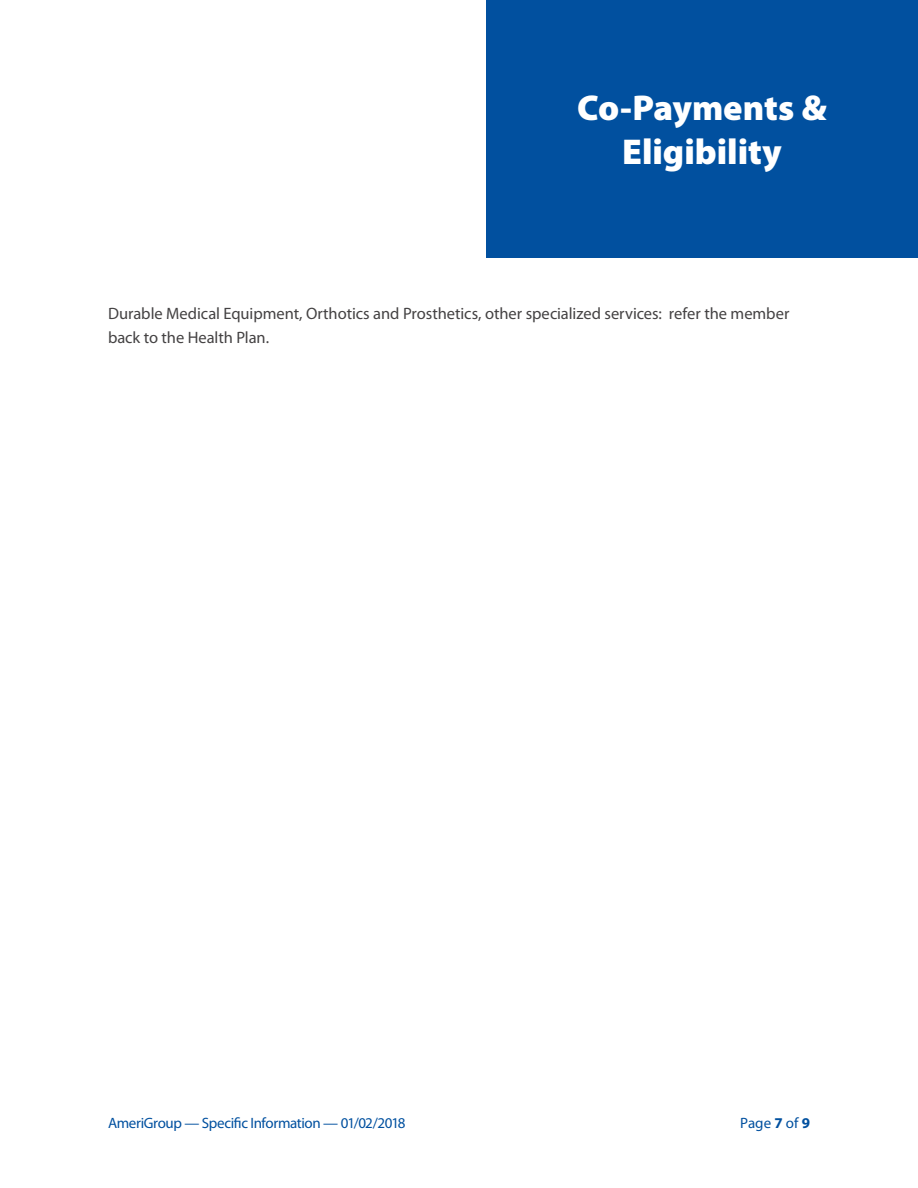
<style>
.page{position:relative;width:918px;height:1188px;background:#fff}
.page>*{position:absolute;margin:0;border:0;box-sizing:border-box;transform-origin:0 0}
.t1{font:900 36px/43.2px "Myriad Pro";color:#fff;text-align:center}
.t2{font:16.5px/24px "Myriad Pro";letter-spacing:-.005em;color:#444243}
.t3{font:15px "Myriad Pro";letter-spacing:-.025em;color:#01509f}
.s1{font-weight:700}
</style>
<div class="page">
<div style="left:486px;top:0;width:432px;height:257px;background:#01509f"></div>
<p class="t1" style="left:577px;top:87px;width:251px">Co-Payments &amp;<br>Eligibility</p>
<p class="t2" style="left:108px;top:301px;width:683px">Durable Medical Equipment, Orthotics and Prosthetics, other specialized services: refer the member back to the Health Plan.</p>
<p class="t3" style="left:108px;top:1114px;width:299px">AmeriGroup — Specific Information — 01/02/2018</p>
<p class="t3" style="left:740px;top:1114px;width:71px">Page <span class="s1">7</span> of <span class="s1">9</span></p>
</div>
